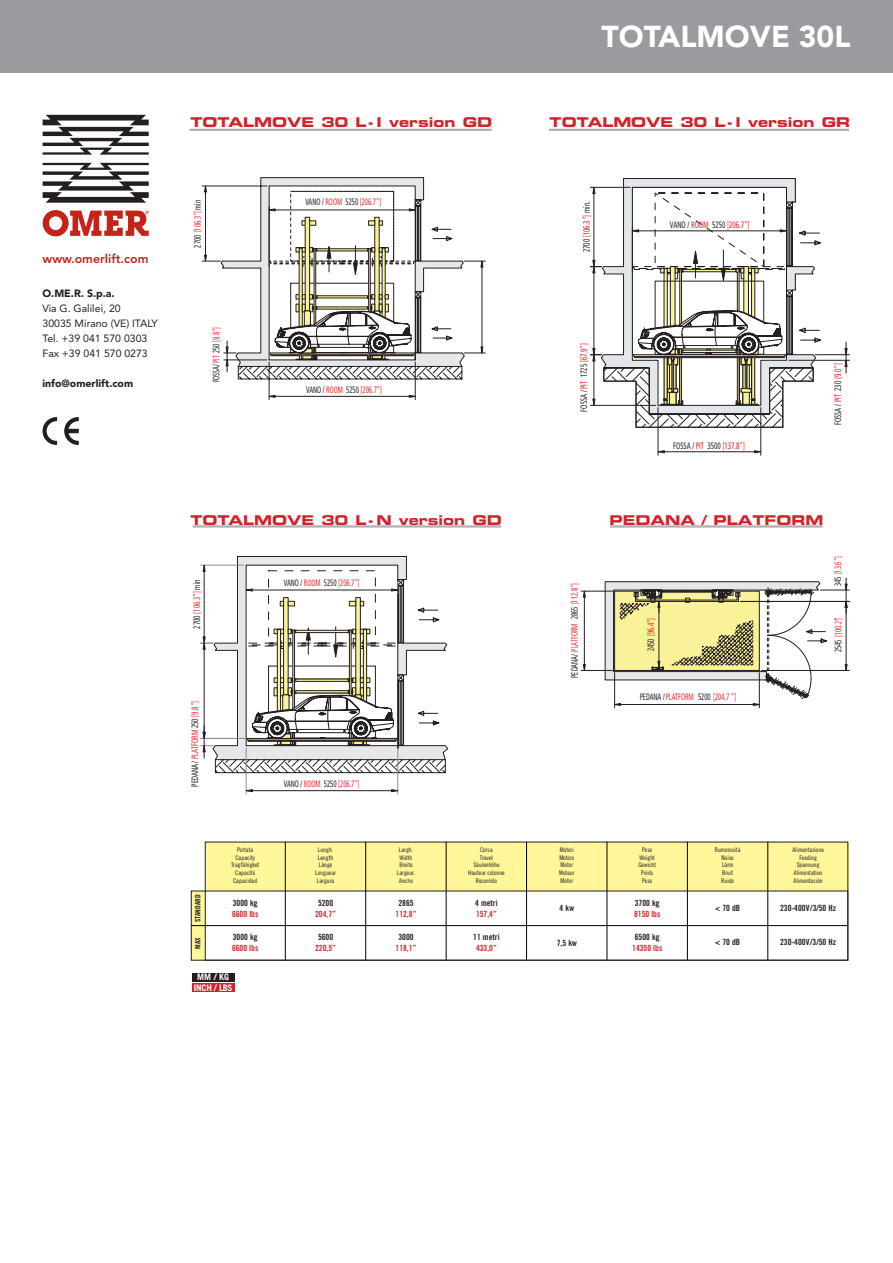
<style>
.page{position:relative;width:893px;height:1263px;background:#fff}
.page>*{position:absolute;margin:0;border:0;box-sizing:border-box;transform-origin:0 0}
.t1{font:900 30px "Avenir";color:#fff}
.t2{font:13.5px "Eurostile Bold Extended Two";color:#d1232a}
.t3{font:800 12.3px "Avenir";color:#c5221a}
.t4{font:10.5px/15px "Avenir";color:#231f20}
.t5{font:900 10.5px "Avenir";color:#231f20}
.t6{font:condensed 9.3px "Frutiger";color:#ec2a2d;scale:.71 1}
.t7{font:condensed 9.3px "Frutiger";color:#231f20;scale:.75 1}
.t8{font:condensed 9.3px "Frutiger";color:#ee1d23;scale:.75 1}
.t9{font:condensed 9.3px "Frutiger";color:#ec2a2d;scale:.75 1}
.t10{font:condensed 9.3px "Frutiger";color:#231f20;scale:.71 1}
.t11{font:700 9px "Trade Gothic";letter-spacing:-.02em;color:#fff}
.t12{font:8.55px "Trade Gothic Bold Cond Twenty";color:#231f20}
.t13{font:8.55px "Trade Gothic Bold Cond Twenty";color:#d1232a}
.t14{font:7.35px "Trade Gothic Bold Cond Twenty";color:#231f20}
.t15{font:6.45px "Trade Gothic Cond Eighteen";color:#231f20}
.s1{color:#231f20}
.s2{color:#ec2a2d}
.s3{color:#ee1d23}
</style>
<div class="page">
<svg style="left:43px;top:115px;width:106px;height:88px"></svg>
<svg style="left:43px;top:210px;width:106px;height:26px"></svg>
<svg style="left:43px;top:417px;width:36px;height:28px"></svg>
<div style="left:0;top:0;width:893px;height:72px;background:#999b9e"></div>
<div style="left:192px;top:983px;width:43px;height:9px;background:#d1232a"></div>
<div style="left:192px;top:973px;width:43px;height:8px;background:#231f20"></div>
<hr style="left:190px;top:129px;width:302px;height:2px;background:#aeafb3">
<svg style="left:202px;top:177px;width:223px;height:85px"></svg>
<svg style="left:204px;top:183px;width:282px;height:217px"></svg>
<svg style="left:623px;top:178px;width:173px;height:7px"></svg>
<svg style="left:590px;top:185px;width:260px;height:271px"></svg>
<hr style="left:193px;top:525px;width:308px;height:3px;background:#aeafb3">
<svg style="left:237px;top:556px;width:211px;height:194px"></svg>
<hr style="left:246px;top:748px;width:1px;height:46px;background:#878f96">
<hr style="left:397px;top:748px;width:1px;height:46px;background:#878f96">
<svg style="left:201px;top:562px;width:246px;height:230px"></svg>
<svg style="left:581px;top:577px;width:269px;height:131px"></svg>
<hr style="left:549px;top:129px;width:300px;height:2px;background:#aeafb3">
<hr style="left:610px;top:525px;width:213px;height:3px;background:#aeafb3">
<div style="left:205px;top:842px;width:80px;height:49px;background:#fff79a"></div>
<div style="left:768px;top:842px;width:80px;height:49px;background:#fff79a"></div>
<div style="left:285px;top:842px;width:483px;height:49px;background:#fff79a"></div>
<div style="left:191px;top:891px;width:14px;height:34px;background:#fff79a"></div>
<div style="left:191px;top:925px;width:14px;height:35px;background:#fff79a"></div>
<hr style="left:285px;top:842px;width:1px;height:118px;background:#000">
<hr style="left:365px;top:842px;width:1px;height:118px;background:#000">
<hr style="left:446px;top:842px;width:1px;height:118px;background:#000">
<hr style="left:526px;top:842px;width:1px;height:118px;background:#000">
<hr style="left:607px;top:842px;width:1px;height:118px;background:#000">
<hr style="left:687px;top:842px;width:1px;height:118px;background:#000">
<hr style="left:767px;top:842px;width:1px;height:118px;background:#000">
<hr style="left:191px;top:925px;width:657px;height:1px;background:#000">
<div style="left:191px;top:890px;width:657px;height:71px;border:1px solid #231f20"></div>
<h3 class="t3" style="left:43px;top:251px;width:107px">www.omerlift.com</h3>
<h3 class="t5" style="left:43px;top:287px;width:74px">O.ME.R. S.p.a.</h3>
<h3 class="t4" style="left:43px;top:301px;width:117px">Via G. Galilei, 20<br>30035 Mirano (VE) ITALY<br>Tel. +39 041 570 0303<br>Fax +39 041 570 0273</h3>
<h3 class="t5" style="left:43px;top:377px;width:92px">info@omerlift.com</h3>
<h2 class="t2" style="left:190px;top:112px;width:303px">TOTALMOVE 30 L- I version GD</h2>
<h3 class="t6" style="left:192px;top:247px;width:69px;rotate:-90deg"><span class="s1">2700</span> [106.3"] <span class="s1">min</span></h3>
<h3 class="t10" style="left:211px;top:382px;width:80px;rotate:-90deg">FOSSA/ <span class="s2">PIT</span> 250 <span class="s2">[9.8"]</span></h3>
<h3 class="t6" style="left:305px;top:197px;width:108px"><span class="s1">VANO /</span> ROOM <span class="s1">5250</span> [206.7"]</h3>
<h3 class="t6" style="left:306px;top:384px;width:108px"><span class="s1">VANO /</span> ROOM <span class="s1">5250</span> [206.7"]</h3>
<h1 class="t1" style="left:602px;top:18px;width:250px">TOTALMOVE 30L</h1>
<h2 class="t2" style="left:550px;top:112px;width:302px">TOTALMOVE 30 L- I version GR</h2>
<h3 class="t7" style="left:581px;top:252px;width:69px;rotate:-90deg">2700 <span class="s3">[106.3"]</span> min.</h3>
<h3 class="t7" style="left:578px;top:411px;width:93px;rotate:-90deg">FOSSA / <span class="s3">PIT</span> 1725 <span class="s3">[67.9"]</span></h3>
<h3 class="t8" style="left:670px;top:219px;width:108px"><span class="s1">VANO /</span> ROOM <span class="s1">5250</span> [206.7"]</h3>
<h3 class="t8" style="left:673px;top:440px;width:97px"><span class="s1">FOSSA /</span> PIT <span class="s1">3500</span> [137.8"]</h3>
<h3 class="t7" style="left:832px;top:425px;width:84px;rotate:-90deg">FOSSA / <span class="s3">PIT</span> 230 <span class="s3">[9.0"]</span></h3>
<h2 class="t2" style="left:190px;top:510px;width:313px">TOTALMOVE 30 L- N version GD</h2>
<h2 class="t2" style="left:609px;top:510px;width:215px">PEDANA / PLATFORM</h2>
<h3 class="t9" style="left:192px;top:629px;width:67px;rotate:-90deg"><span class="s1">2700</span> [106.3"] <span class="s1">min</span></h3>
<h3 class="t9" style="left:189px;top:787px;width:116px;rotate:-90deg"><span class="s1">PEDANA/</span> PLATFORM <span class="s1">250</span> [9.8"]</h3>
<h3 class="t6" style="left:284px;top:577px;width:108px"><span class="s1">VANO /</span> ROOM <span class="s1">5250</span> [206.7"]</h3>
<h3 class="t6" style="left:284px;top:779px;width:108px"><span class="s1">VANO /</span> ROOM <span class="s1">5250</span> [206.7"]</h3>
<h3 class="t6" style="left:569px;top:678px;width:135px;rotate:-90deg"><span class="s1">PEDANA/</span> PLATFORM <span class="s1">2865</span> [112.8"]</h3>
<h3 class="t6" style="left:646px;top:651px;width:48px;rotate:-90deg"><span class="s1">2450</span> [96.4"]</h3>
<h3 class="t6" style="left:640px;top:691px;width:137px"><span class="s1">PEDANA /</span> PLATFORM <span class="s1">5200</span> [204.7 "]</h3>
<h3 class="t6" style="left:832px;top:586px;width:43px;rotate:-90deg"><span class="s1">345</span> [13.6"]</h3>
<h3 class="t6" style="left:833px;top:652px;width:50px;rotate:-90deg"><span class="s1">2545</span> [100.2"]</h3>
<p class="t14" style="left:193px;top:922px;width:29px;rotate:-90deg">STANDARD</p>
<p class="t14" style="left:193px;top:949px;width:13px;rotate:-90deg">MAX</p>
<p class="t15" style="left:237px;top:846px;width:18px">Portata</p>
<p class="t15" style="left:318px;top:846px;width:17px">Lungh.</p>
<p class="t15" style="left:399px;top:846px;width:16px">Largh.</p>
<p class="t15" style="left:480px;top:846px;width:14px">Corsa</p>
<p class="t15" style="left:560px;top:846px;width:15px">Motori</p>
<p class="t15" style="left:642px;top:846px;width:12px">Peso</p>
<p class="t15" style="left:715px;top:846px;width:27px">Rumorosità</p>
<p class="t15" style="left:792px;top:846px;width:33px">Alimentazione</p>
<p class="t15" style="left:235px;top:853px;width:21px">Capacity</p>
<p class="t15" style="left:318px;top:853px;width:17px">Length</p>
<p class="t15" style="left:400px;top:853px;width:14px">Width</p>
<p class="t15" style="left:480px;top:853px;width:15px">Travel</p>
<p class="t15" style="left:559px;top:853px;width:16px">Motors</p>
<p class="t15" style="left:640px;top:853px;width:17px">Weight</p>
<p class="t15" style="left:722px;top:853px;width:14px">Noise</p>
<p class="t15" style="left:799px;top:853px;width:19px">Feeding</p>
<p class="t15" style="left:231px;top:861px;width:30px">Tragfähigket</p>
<p class="t15" style="left:319px;top:861px;width:15px">Länge</p>
<p class="t15" style="left:399px;top:861px;width:15px">Breite</p>
<p class="t15" style="left:473px;top:861px;width:28px">Säulenhöhe</p>
<p class="t15" style="left:561px;top:861px;width:14px">Motor</p>
<p class="t15" style="left:638px;top:861px;width:19px">Gewicht</p>
<p class="t15" style="left:722px;top:861px;width:13px">Lärm</p>
<p class="t15" style="left:797px;top:861px;width:24px">Spannung</p>
<p class="t15" style="left:235px;top:869px;width:21px">Capacité</p>
<p class="t15" style="left:315px;top:869px;width:22px">Longueur</p>
<p class="t15" style="left:397px;top:869px;width:20px">Largeur.</p>
<p class="t15" style="left:468px;top:869px;width:38px">Hauteur colonne</p>
<p class="t15" style="left:559px;top:869px;width:17px">Moteur</p>
<p class="t15" style="left:641px;top:869px;width:14px">Poids</p>
<p class="t15" style="left:722px;top:869px;width:13px">Bruit</p>
<p class="t15" style="left:794px;top:869px;width:30px">Alimentation</p>
<p class="t15" style="left:233px;top:877px;width:26px">Capacidad</p>
<p class="t15" style="left:317px;top:877px;width:19px">Largura</p>
<p class="t15" style="left:399px;top:877px;width:15px">Ancho</p>
<p class="t15" style="left:476px;top:877px;width:23px">Recorrido</p>
<p class="t15" style="left:561px;top:877px;width:14px">Motor</p>
<p class="t15" style="left:642px;top:877px;width:12px">Peso</p>
<p class="t15" style="left:721px;top:877px;width:14px">Ruido</p>
<p class="t15" style="left:793px;top:877px;width:31px">Alimentación</p>
<h3 class="t12" style="left:233px;top:898px;width:26px">3000 kg</h3>
<h3 class="t12" style="left:318px;top:898px;width:17px">5200</h3>
<h3 class="t12" style="left:398px;top:898px;width:17px">2865</h3>
<h3 class="t12" style="left:475px;top:898px;width:24px">4 metri</h3>
<h3 class="t12" style="left:560px;top:903px;width:16px">4 kw</h3>
<h3 class="t12" style="left:635px;top:898px;width:26px">3700 kg</h3>
<h3 class="t12" style="left:715px;top:902px;width:26px">&lt; 70 dB</h3>
<h3 class="t12" style="left:780px;top:902px;width:58px">230-400V/3/50 Hz</h3>
<h3 class="t13" style="left:232px;top:908px;width:28px">6600 lbs</h3>
<h3 class="t13" style="left:315px;top:908px;width:22px">204,7”</h3>
<h3 class="t13" style="left:396px;top:908px;width:22px">112,8”</h3>
<h3 class="t13" style="left:476px;top:908px;width:22px">157,4”</h3>
<h3 class="t13" style="left:634px;top:908px;width:28px">8150 lbs</h3>
<h3 class="t12" style="left:233px;top:932px;width:26px">3000 kg</h3>
<h3 class="t12" style="left:318px;top:932px;width:17px">5600</h3>
<h3 class="t12" style="left:398px;top:932px;width:17px">3000</h3>
<h3 class="t12" style="left:473px;top:932px;width:28px">11 metri</h3>
<h3 class="t12" style="left:635px;top:932px;width:26px">6500 kg</h3>
<h3 class="t12" style="left:715px;top:936px;width:26px">&lt; 70 dB</h3>
<h3 class="t12" style="left:780px;top:936px;width:58px">230-400V/3/50 Hz</h3>
<h3 class="t13" style="left:232px;top:942px;width:28px">6600 lbs</h3>
<h3 class="t13" style="left:315px;top:942px;width:22px">220,5”</h3>
<h3 class="t13" style="left:396px;top:942px;width:22px">118,1”</h3>
<h3 class="t13" style="left:476px;top:942px;width:22px">433,0”</h3>
<h3 class="t12" style="left:557px;top:937px;width:22px">7,5 kw</h3>
<h3 class="t13" style="left:632px;top:942px;width:32px">14350 lbs</h3>
<h3 class="t11" style="left:197px;top:971px;width:34px">MM / KG</h3>
<h3 class="t11" style="left:194px;top:982px;width:40px">INCH / LBS</h3>
</div>
